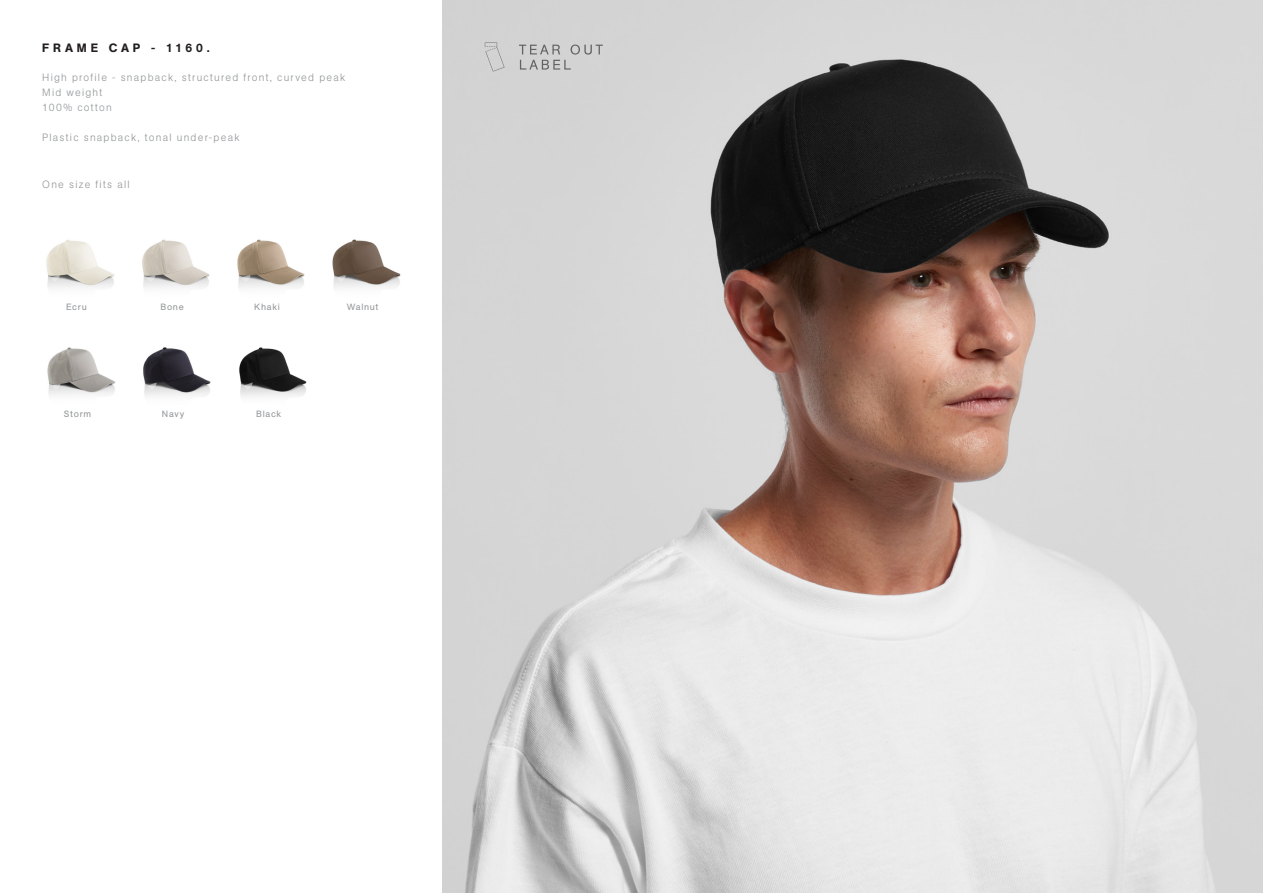
<style>
.page{position:relative;width:1263px;height:893px;background:#fff}
.page>*{position:absolute;margin:0;border:0;box-sizing:border-box;transform-origin:0 0}
.t1{font:500 12px "AG Book Pro";letter-spacing:.325em;color:#231f20}
.MEASUREMENTS{font:300 10.5px/15px "AG Book Pro";letter-spacing:.12em;color:#939598}
.COLOUR_NAME{font:9px "AG Book Pro";letter-spacing:.075em;color:#939598}
</style>
<div class="page">
<img style="left:442px;top:0;width:821px;height:893px">
<svg style="left:519px;top:45px;width:84px;height:25px"></svg>
<svg style="left:497px;top:47px;width:7px;height:20px"></svg>
<svg style="left:485px;top:43px;width:12px;height:28px"></svg>
<img style="left:46px;top:239px;width:355px;height:49px">
<img style="left:47px;top:347px;width:260px;height:50px">
<p class="t1" style="left:42px;top:40px;width:169px">FRAME CAP - 1160.</p>
<p class="MEASUREMENTS" style="left:42px;top:69px;width:304px">High profile - snapback, structured front, curved peak<br>Mid weight</p>
<p class="MEASUREMENTS" style="left:42px;top:99px;width:71px">100% cotton</p>
<p class="MEASUREMENTS" style="left:42px;top:129px;width:199px">Plastic snapback, tonal under-peak</p>
<p class="MEASUREMENTS" style="left:42px;top:176px;width:89px">One size fits all</p>
<p class="COLOUR_NAME" style="left:66px;top:301px;width:22px">Ecru</p>
<p class="COLOUR_NAME" style="left:254px;top:301px;width:27px">Khaki</p>
<p class="COLOUR_NAME" style="left:160px;top:301px;width:25px">Bone</p>
<p class="COLOUR_NAME" style="left:347px;top:301px;width:33px">Walnut</p>
<p class="COLOUR_NAME" style="left:64px;top:408px;width:29px">Storm</p>
<p class="COLOUR_NAME" style="left:256px;top:408px;width:27px">Black</p>
<p class="COLOUR_NAME" style="left:162px;top:408px;width:24px">Navy</p>
</div>
